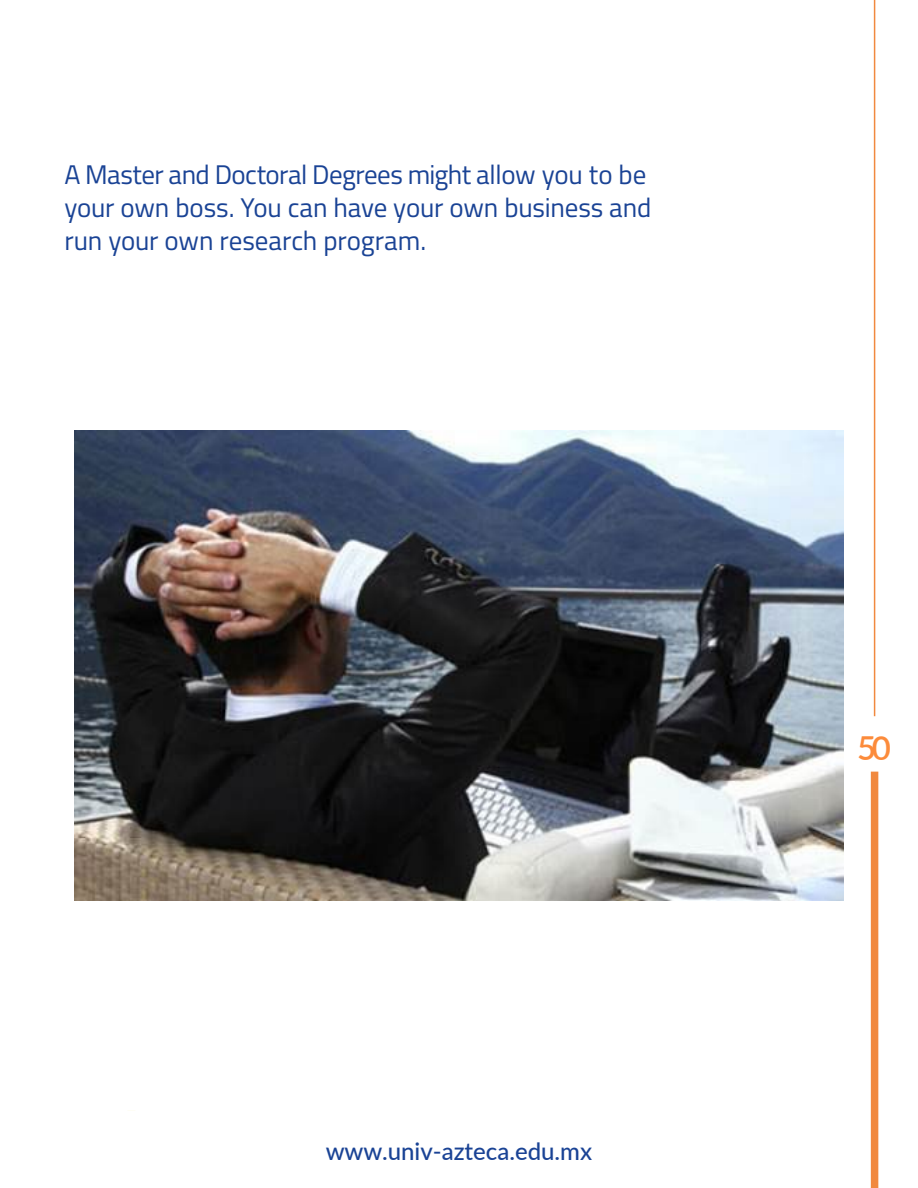
<style>
.page{position:relative;width:918px;height:1188px;background:#fff}
.page>*{position:absolute;margin:0;border:0;box-sizing:border-box;transform-origin:0 0}
.t1{font:600 33px "Lato";color:#fc8b3b}
.t2{font:27px/33px "Titillium";letter-spacing:-.01em;color:#1a4395}
.t3{font:500 24px "Lato";color:#1a4395}
</style>
<div class="page">
<div style="left:871px;top:772px;width:7px;height:416px;background:#f1893f"></div>
<hr style="left:874px;top:0;width:1px;height:716px;background:#f1893f">
<img style="left:75px;top:430px;width:768px;height:471px">
<p class="t2" style="left:64px;top:157px;width:589px">A Master and Doctoral Degrees might allow you to be your own boss. You can have your own business and run your own research program.</p>
<p class="t3" style="left:326px;top:1134px;width:268px">www.univ-azteca.edu.mx</p>
<p class="t1" style="left:857px;top:724px;width:35px">50</p>
</div>
